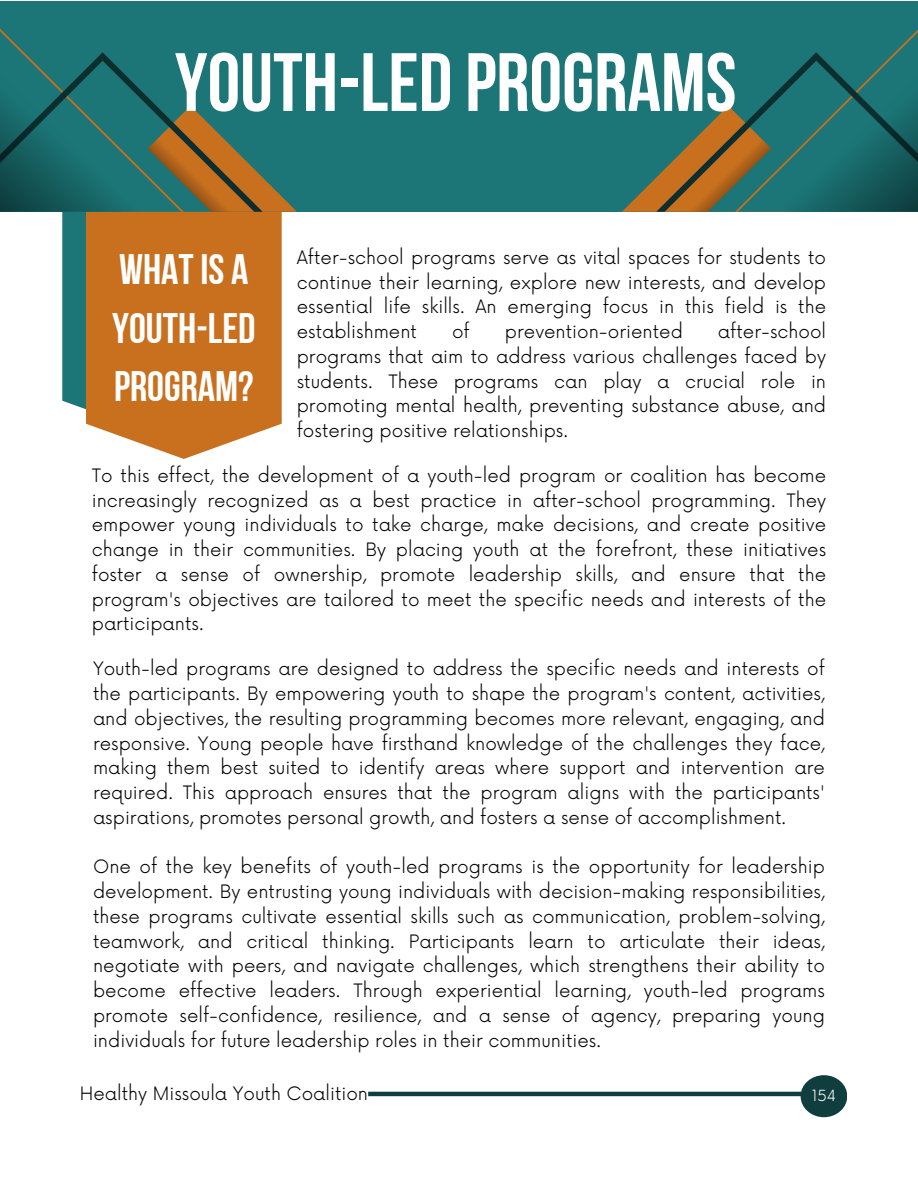
<style>
.page{position:relative;width:918px;height:1188px;background:#fff}
.page>*{position:absolute;margin:0;border:0;box-sizing:border-box;transform-origin:0 0}
.t1{font:82.5px "Bebas Neue Cyrillic";color:#fff}
.t2{font:42.6px/58.8px "Bebas Neue Cyrillic";color:#fff}
.t3{font:300 18px/24.8px "Now";color:#000;text-align:justify}
.t4{font:300 15px "Now";color:#fff}
</style>
<div class="page">
<hr style="left:368px;top:1092px;width:437px;height:4px;background:#103d3e">
<div style="left:62px;top:212px;width:24px;height:198px;background:#1c7576"></div>
<svg style="left:86px;top:212px;width:196px;height:247px;background:#cb7a2e"></svg>
<div style="left:0;top:1px;width:918px;height:211px;background:#1c7576"></div>
<svg style="left:0;top:29px;width:297px;height:183px"></svg>
<svg style="left:622px;top:29px;width:296px;height:183px"></svg>
<div style="left:801px;top:1075px;width:46px;height:42px;background:#103d3e;border-radius:50%"></div>
<p class="t1" style="left:175px;top:49px;width:563px">YOUTH-LED PROGRAMS</p>
<p class="t2" style="left:112px;top:244px;width:145px">WHATIS A<br>YOUTH-LED<br>PROGRAM?</p>
<p class="t3" style="left:297px;top:246px;width:531px">After-school programs serve as vital spaces for students to continue their learning, explore new interests, and develop essential life skills. An emerging focus in this field is the establishment</p>
<p class="t3" style="left:297px;top:320px;width:531px;text-indent:421px">after-school programs that aim to address various challenges faced by students. These programs can play a crucial role in promoting mental health, preventing substance abuse, and fostering positive relationships.</p>
<p class="t3" style="left:452px;top:320px;width:19px">of</p>
<p class="t3" style="left:505px;top:320px;width:179px">prevention-oriented</p>
<p class="t3" style="left:92px;top:464px;width:736px">To this effect, the development of a youth-led program or coalition has become increasingly recognized as a best practice in after-school programming. They empower young individuals to take charge, make decisions, and create positive change in their communities. By placing youth at the forefront, these initiatives foster a sense of ownership, promote leadership skills, and ensure that the program's objectives are tailored to meet the specific needs and interests of the participants.</p>
<p class="t3" style="left:93px;top:657px;width:733px">Youth-led programs are designed to address the specific needs and interests of the participants. By empowering youth to shape the program's content, activities, and objectives, the resulting programming becomes more relevant, engaging, and responsive. Young people have firsthand knowledge of the challenges they face, making them best suited to identify areas where support and intervention are required. This approach ensures that the program aligns with the participants' aspirations, promotes personal growth, and fosters a sense of accomplishment.</p>
<p class="t3" style="left:93px;top:855px;width:733px">One of the key benefits of youth-led programs is the opportunity for leadership development. By entrusting young individuals with decision-making responsibilities, these programs cultivate essential skills such as communication, problem-solving, teamwork, and critical thinking. Participants learn to articulate their ideas, negotiate with peers, and navigate challenges, which strengthens their ability to become effective leaders. Through experiential learning, youth-led programs promote self-confidence, resilience, and a sense of agency, preparing young individuals for future leadership roles in their communities.</p>
<p class="t3" style="left:80px;top:1082px;width:290px">Healthy Missoula Youth Coalition</p>
<p class="t4" style="left:812px;top:1087px;width:26px">154</p>
</div>
